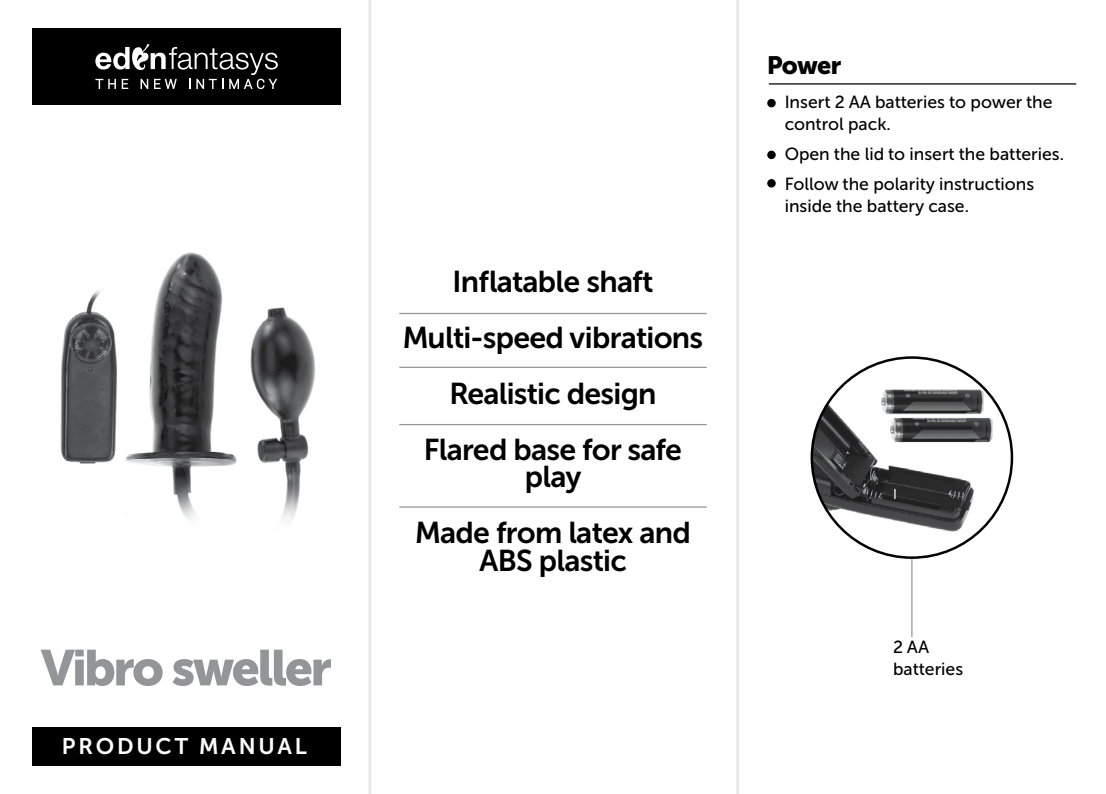
<style>
.page{position:relative;width:1106px;height:794px;background:#fff}
.page>*{position:absolute;margin:0;border:0;box-sizing:border-box;transform-origin:0 0}
.t1{font:50px "Museo Sans Cyrl 900";letter-spacing:-.05em;color:#939598}
.t2{font:30px/55.8px "Museo Sans Cyrl 700";letter-spacing:-.025em;color:#000;text-align:center}
.t3{font:25px "Museo Sans Cyrl 900";letter-spacing:-.035em;color:#000}
.t4{font:22.5px "Museo Sans Cyrl 700";letter-spacing:.125em;color:#fff}
.t5{font:17.5px/22.5px "Museo Sans Cyrl 500";color:#000}
</style>
<div class="page">
<div style="left:32px;top:726px;width:309px;height:39px;background:#000"></div>
<div style="left:32px;top:28px;width:309px;height:77px;background:#000"></div>
<img style="left:60px;top:252px;width:256px;height:269px">
<img style="left:811px;top:357px;width:201px;height:200px;border-radius:100px">
<svg style="left:95px;top:44px;width:183px;height:45px"></svg>
<hr style="left:399px;top:313px;width:307px;height:1px;background:#939598">
<hr style="left:399px;top:367px;width:307px;height:1px;background:#939598">
<hr style="left:399px;top:424px;width:307px;height:1px;background:#939598">
<hr style="left:399px;top:506px;width:307px;height:1px;background:#939598">
<hr style="left:768px;top:83px;width:308px;height:2px;background:#000">
<div style="left:767px;top:151px;width:8px;height:8px;background:#000;border-radius:50%"></div>
<div style="left:767px;top:179px;width:8px;height:9px;background:#000;border-radius:50%"></div>
<div style="left:767px;top:99px;width:8px;height:8px;background:#000;border-radius:50%"></div>
<hr style="left:911px;top:559px;width:1px;height:78px;background:#939598">
<hr style="left:368px;top:0;width:3px;height:794px;background:#e5e6e5">
<hr style="left:736px;top:0;width:3px;height:794px;background:#e5e6e5">
<h1 class="t1" style="left:41px;top:639px;width:292px">Vibro sweller</h1>
<p class="t4" style="left:62px;top:734px;width:246px">PRODUCT MANUAL</p>
<h2 class="t2" style="left:403px;top:254px;width:302px">Inflatable shaft<br>Multi-speed vibrations<br>Realistic design<br>Flared base for safe</h2>
<h2 class="t2" style="left:415px;top:449px;width:277px">play<br>Made from latex and</h2>
<h2 class="t2" style="left:479px;top:532px;width:149px">ABS plastic</h2>
<h3 class="t3" style="left:767px;top:51px;width:76px">Power</h3>
<p class="t5" style="left:784px;top:91px;width:269px">Insert 2 AA batteries to power the control pack.</p>
<p class="t5" style="left:784px;top:139px;width:281px;line-height:29.5px">Open the lid to insert the batteries.<br>Follow the polarity instructions</p>
<p class="t5" style="left:784px;top:195px;width:186px">inside the battery case.</p>
<p class="t5" style="left:893px;top:636px;width:72px">2 AA batteries</p>
</div>
